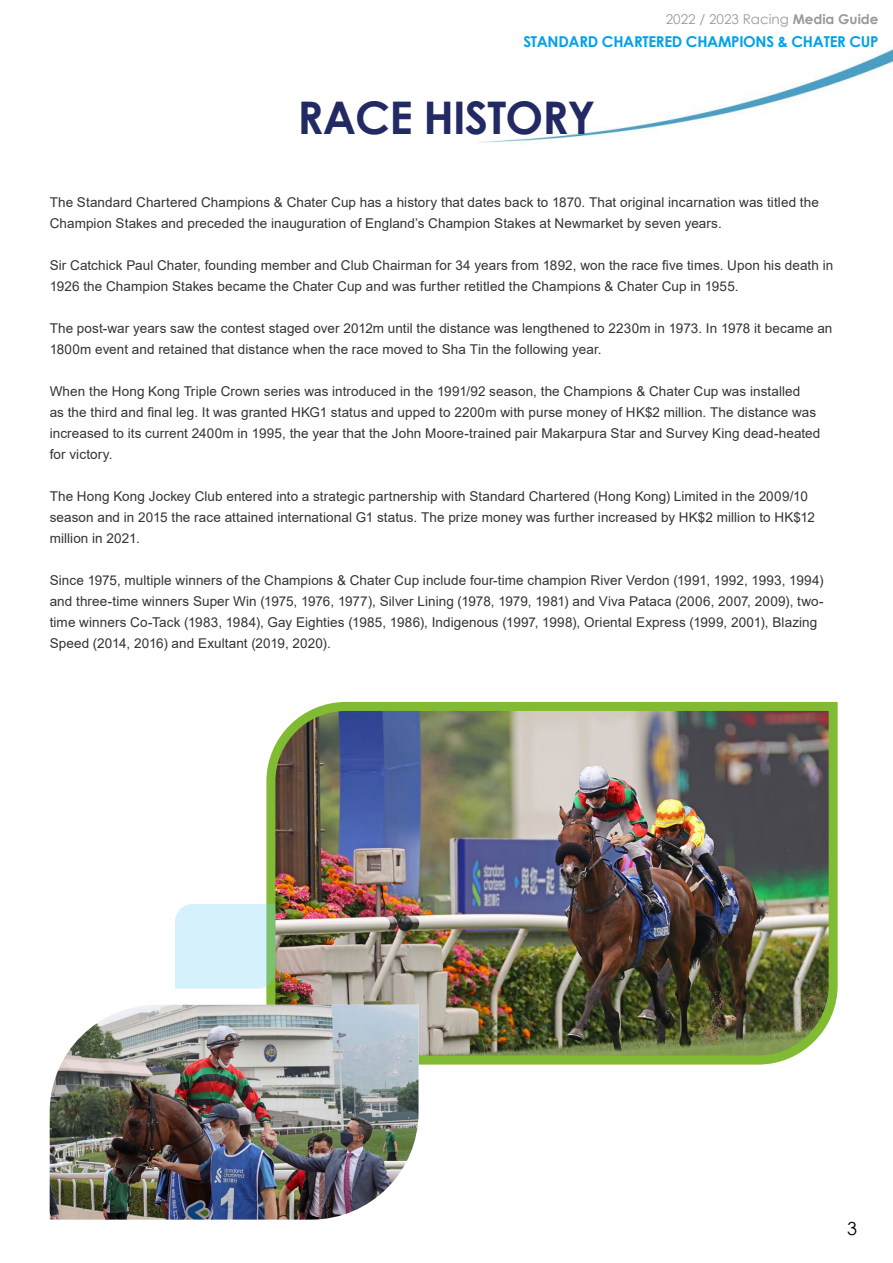
<style>
.page{position:relative;width:893px;height:1263px;background:#fff}
.page>*{position:absolute;margin:0;border:0;box-sizing:border-box;transform-origin:0 0}
.t1{font:700 45px "Century Gothic";letter-spacing:-.02em;color:#222a64}
.t2{font:18px "Century Gothic";color:#000}
.t3{font:700 15px "Century Gothic";letter-spacing:-.02em;color:#00a1e9}
.t4{font:13.5px/21px "Arial";letter-spacing:.005em;color:#333}
.t5{font:13.5px "Century Gothic";color:#999}
.s1{font-weight:700}
</style>
<div class="page">
<img style="left:262px;top:701px;width:576px;height:368px">
<img style="left:50px;top:1005px;width:368px;height:214px">
<svg style="left:175px;top:904px;width:100px;height:85px"></svg>
<p class="t5" style="left:666px;top:10px;width:214px">2022 / 2023 Racing <span class="s1">Media Guide</span></p>
<p class="t3" style="left:523px;top:30px;width:357px">STANDARD CHARTERED CHAMPIONS &amp; CHATER CUP</p>
<p class="t1" style="left:298px;top:83px;width:299px">RACE HISTORY</p>
<p class="t4" style="left:50px;top:191px;width:771px">The Standard Chartered Champions &amp; Chater Cup has a history that dates back to 1870. That original incarnation was titled the<br>Champion Stakes and preceded the inauguration of England’s Champion Stakes at Newmarket by seven years.</p>
<p class="t4" style="left:50px;top:254px;width:785px">Sir Catchick Paul Chater, founding member and Club Chairman for 34 years from 1892, won the race five times. Upon his death in<br>1926 the Champion Stakes became the Chater Cup and was further retitled the Champions &amp; Chater Cup in 1955.</p>
<p class="t4" style="left:50px;top:317px;width:784px">The post-war years saw the contest staged over 2012m until the distance was lengthened to 2230m in 1973. In 1978 it became an<br>1800m event and retained that distance when the race moved to Sha Tin the following year.</p>
<p class="t4" style="left:50px;top:380px;width:772px">When the Hong Kong Triple Crown series was introduced in the 1991/92 season, the Champions &amp; Chater Cup was installed<br>as the third and final leg. It was granted HKG1 status and upped to 2200m with purse money of HK$2 million. The distance was increased to its current 2400m in 1995, the year that the John Moore-trained pair Makarpura Star and Survey King dead-heated for victory.</p>
<p class="t4" style="left:50px;top:485px;width:767px">The Hong Kong Jockey Club entered into a strategic partnership with Standard Chartered (Hong Kong) Limited in the 2009/10 season and in 2015 the race attained international G1 status. The prize money was further increased by HK$2 million to HK$12 million in 2021.</p>
<p class="t4" style="left:50px;top:569px;width:775px">Since 1975, multiple winners of the Champions &amp; Chater Cup include four-time champion River Verdon (1991, 1992, 1993, 1994) and three-time winners Super Win (1975, 1976, 1977), Silver Lining (1978, 1979, 1981) and Viva Pataca (2006, 2007, 2009), two&shy;time winners Co-Tack (1983, 1984), Gay Eighties (1985, 1986), Indigenous (1997, 1998), Oriental Express (1999, 2001), Blazing Speed (2014, 2016) and Exultant (2019, 2020).</p>
<h2 class="t2" style="left:847px;top:1215px;width:11px">3</h2>
</div>
